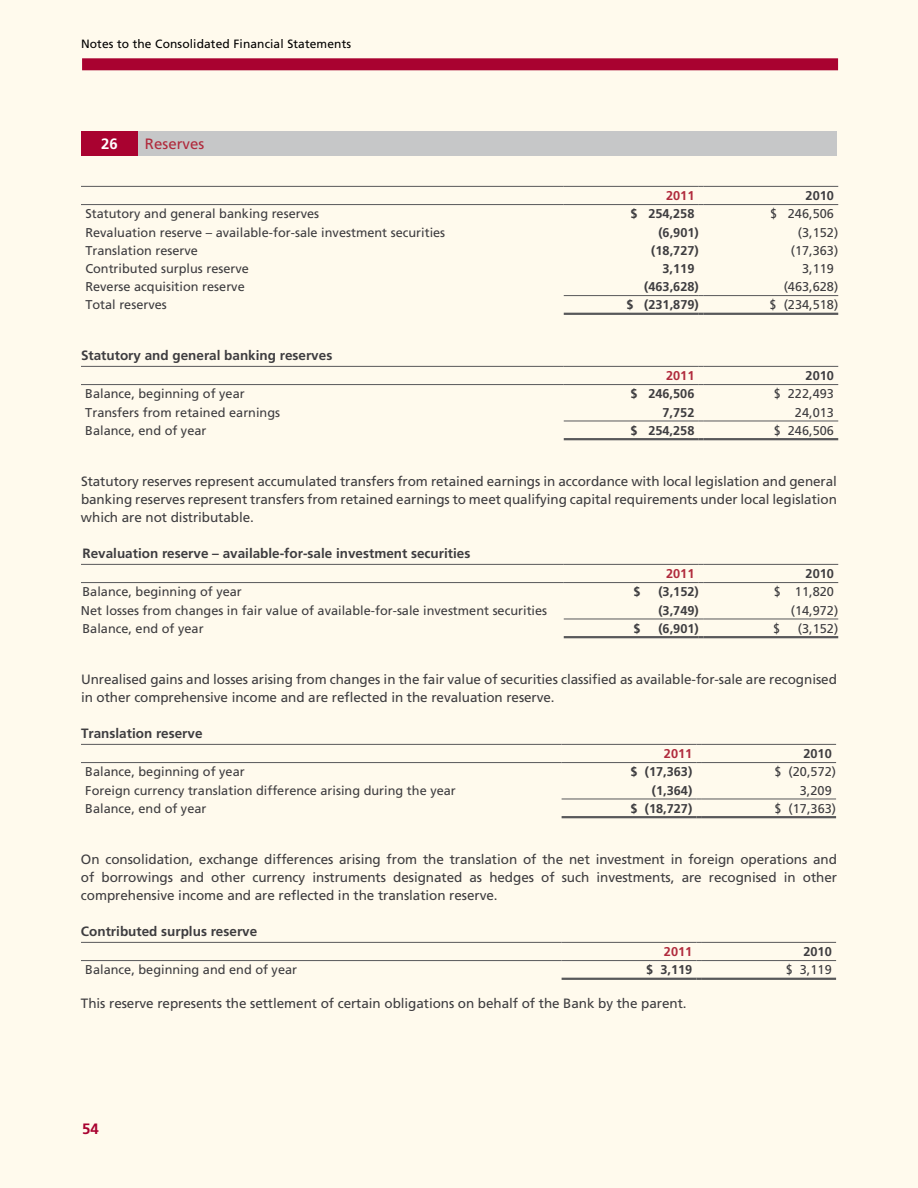
<style>
.page{position:relative;width:918px;height:1188px;background:#fffaed}
.page>*{position:absolute;margin:0;border:0;box-sizing:border-box;transform-origin:0 0}
.t1{font:15px "Frutiger LT Std";color:#b02a3c}
.t2{font:700 15px "Frutiger LT Std";color:#a90230}
.t3{font:700 15px "Frutiger LT Std";color:#fff}
.t4{font:13.5px/18px "Frutiger LT Std";letter-spacing:-.005em;color:#3e3d40;text-align:justify}
.t5{font:700 13.5px "Frutiger LT Std";color:#3e3d40}
.t6{font:12.75px "Frutiger LT Std";color:#3e3d40}
.t7{font:700 12.75px "Frutiger LT Std";color:#3e3d40}
.t8{font:700 12.75px "Frutiger LT Std";color:#b02a3c}
.t9{font:12px "Frutiger LT Std";letter-spacing:.01em;color:#000}
</style>
<div class="page">
<div style="left:82px;top:58px;width:756px;height:12px;background:#a90230"></div>
<div style="left:81px;top:131px;width:57px;height:25px;background:#a90230"></div>
<div style="left:138px;top:131px;width:699px;height:25px;background:#c6c7c8"></div>
<hr style="left:564px;top:295px;width:135px;height:1px;background:#58585a">
<hr style="left:703px;top:295px;width:135px;height:1px;background:#58585a">
<hr style="left:81px;top:186px;width:483px;height:1px;background:#58585a">
<hr style="left:564px;top:186px;width:135px;height:1px;background:#58585a">
<hr style="left:703px;top:186px;width:135px;height:1px;background:#58585a">
<hr style="left:81px;top:204px;width:483px;height:1px;background:#58585a">
<hr style="left:564px;top:204px;width:135px;height:1px;background:#58585a">
<hr style="left:703px;top:204px;width:135px;height:1px;background:#58585a">
<hr style="left:564px;top:313px;width:135px;height:2px;background:#58585a">
<hr style="left:703px;top:313px;width:135px;height:2px;background:#58585a">
<hr style="left:564px;top:421px;width:135px;height:1px;background:#58585a">
<hr style="left:703px;top:421px;width:135px;height:1px;background:#58585a">
<hr style="left:81px;top:366px;width:483px;height:1px;background:#58585a">
<hr style="left:564px;top:366px;width:135px;height:1px;background:#58585a">
<hr style="left:703px;top:366px;width:135px;height:1px;background:#58585a">
<hr style="left:81px;top:384px;width:483px;height:1px;background:#58585a">
<hr style="left:564px;top:384px;width:135px;height:1px;background:#58585a">
<hr style="left:703px;top:384px;width:135px;height:1px;background:#58585a">
<hr style="left:564px;top:438px;width:135px;height:2px;background:#58585a">
<hr style="left:703px;top:438px;width:135px;height:2px;background:#58585a">
<hr style="left:564px;top:619px;width:135px;height:1px;background:#58585a">
<hr style="left:703px;top:619px;width:135px;height:1px;background:#58585a">
<hr style="left:81px;top:564px;width:483px;height:1px;background:#58585a">
<hr style="left:564px;top:564px;width:135px;height:1px;background:#58585a">
<hr style="left:703px;top:564px;width:135px;height:1px;background:#58585a">
<hr style="left:81px;top:582px;width:483px;height:1px;background:#58585a">
<hr style="left:564px;top:582px;width:135px;height:1px;background:#58585a">
<hr style="left:703px;top:582px;width:135px;height:1px;background:#58585a">
<hr style="left:564px;top:636px;width:135px;height:2px;background:#58585a">
<hr style="left:703px;top:636px;width:135px;height:2px;background:#58585a">
<hr style="left:562px;top:799px;width:135px;height:1px;background:#58585a">
<hr style="left:701px;top:799px;width:135px;height:1px;background:#58585a">
<hr style="left:81px;top:744px;width:481px;height:1px;background:#58585a">
<hr style="left:562px;top:744px;width:135px;height:1px;background:#58585a">
<hr style="left:701px;top:744px;width:135px;height:1px;background:#58585a">
<hr style="left:81px;top:762px;width:481px;height:1px;background:#58585a">
<hr style="left:562px;top:762px;width:135px;height:1px;background:#58585a">
<hr style="left:701px;top:762px;width:135px;height:1px;background:#58585a">
<hr style="left:562px;top:816px;width:135px;height:2px;background:#58585a">
<hr style="left:701px;top:816px;width:135px;height:2px;background:#58585a">
<hr style="left:81px;top:942px;width:481px;height:1px;background:#58585a">
<hr style="left:562px;top:942px;width:135px;height:1px;background:#58585a">
<hr style="left:701px;top:942px;width:135px;height:1px;background:#58585a">
<hr style="left:81px;top:960px;width:481px;height:1px;background:#58585a">
<hr style="left:562px;top:960px;width:135px;height:1px;background:#58585a">
<hr style="left:701px;top:960px;width:135px;height:1px;background:#58585a">
<hr style="left:562px;top:978px;width:135px;height:2px;background:#58585a">
<hr style="left:701px;top:978px;width:135px;height:2px;background:#58585a">
<p class="t9" style="left:81px;top:37px;width:272px">Notes to the Consolidated Financial Statements</p>
<p class="t3" style="left:101px;top:135px;width:18px">26</p>
<p class="t1" style="left:145px;top:135px;width:61px">Reserves</p>
<p class="t8" style="left:666px;top:188px;width:30px">2011</p>
<p class="t7" style="left:806px;top:188px;width:30px">2010</p>
<p class="t6" style="left:85px;top:207px;width:235px">Statutory and general banking reserves</p>
<p class="t7" style="left:631px;top:207px;width:65px">$ 254,258</p>
<p class="t6" style="left:770px;top:207px;width:65px">$ 246,506</p>
<p class="t6" style="left:85px;top:225px;width:361px">Revaluation reserve – available-for-sale investment securities</p>
<p class="t7" style="left:658px;top:225px;width:42px">(6,901)</p>
<p class="t6" style="left:798px;top:225px;width:42px">(3,152)</p>
<p class="t6" style="left:85px;top:243px;width:114px">Translation reserve</p>
<p class="t7" style="left:651px;top:243px;width:49px">(18,727)</p>
<p class="t6" style="left:791px;top:243px;width:49px">(17,363)</p>
<p class="t6" style="left:85px;top:261px;width:165px">Contributed surplus reserve</p>
<p class="t7" style="left:663px;top:261px;width:33px">3,119</p>
<p class="t6" style="left:802px;top:261px;width:33px">3,119</p>
<p class="t6" style="left:85px;top:279px;width:161px">Reverse acquisition reserve</p>
<p class="t7" style="left:644px;top:279px;width:56px">(463,628)</p>
<p class="t6" style="left:784px;top:279px;width:56px">(463,628)</p>
<p class="t6" style="left:85px;top:298px;width:83px">Total reserves</p>
<p class="t7" style="left:626px;top:298px;width:74px">$ (231,879)</p>
<p class="t6" style="left:770px;top:298px;width:70px">$ (234,518)</p>
<p class="t5" style="left:81px;top:347px;width:253px">Statutory and general banking reserves</p>
<p class="t8" style="left:666px;top:368px;width:30px">2011</p>
<p class="t7" style="left:806px;top:368px;width:30px">2010</p>
<p class="t6" style="left:85px;top:387px;width:161px">Balance, beginning of year</p>
<p class="t7" style="left:631px;top:387px;width:65px">$ 246,506</p>
<p class="t6" style="left:774px;top:387px;width:62px">$ 222,493</p>
<p class="t6" style="left:85px;top:405px;width:196px">Transfers from retained earnings</p>
<p class="t7" style="left:663px;top:405px;width:33px">7,752</p>
<p class="t6" style="left:795px;top:405px;width:40px">24,013</p>
<p class="t6" style="left:85px;top:423px;width:123px">Balance, end of year</p>
<p class="t7" style="left:631px;top:423px;width:65px">$ 254,258</p>
<p class="t6" style="left:774px;top:423px;width:62px">$ 246,506</p>
<p class="t4" style="left:81px;top:472px;width:758px">Statutory reserves represent accumulated transfers from retained earnings in accordance with local legislation and general banking reserves represent transfers from retained earnings to meet qualifying capital requirements under local legislation which are not distributable.</p>
<p class="t5" style="left:82px;top:545px;width:389px">Revaluation reserve – available-for-sale investment securities</p>
<p class="t8" style="left:666px;top:566px;width:30px">2011</p>
<p class="t7" style="left:806px;top:566px;width:30px">2010</p>
<p class="t6" style="left:83px;top:585px;width:161px">Balance, beginning of year</p>
<p class="t7" style="left:634px;top:585px;width:9px">$</p>
<p class="t7" style="left:658px;top:585px;width:42px">(3,152)</p>
<p class="t6" style="left:774px;top:585px;width:62px">$ 11,820</p>
<p class="t6" style="left:81px;top:603px;width:468px">Net losses from changes in fair value of available-for-sale investment securities</p>
<p class="t7" style="left:658px;top:603px;width:42px">(3,749)</p>
<p class="t6" style="left:791px;top:603px;width:49px">(14,972)</p>
<p class="t6" style="left:83px;top:621px;width:123px">Balance, end of year</p>
<p class="t7" style="left:634px;top:621px;width:9px">$</p>
<p class="t7" style="left:658px;top:621px;width:42px">(6,901)</p>
<p class="t6" style="left:773px;top:621px;width:9px">$</p>
<p class="t6" style="left:798px;top:621px;width:42px">(3,152)</p>
<p class="t4" style="left:81px;top:670px;width:757px">Unrealised gains and losses arising from changes in the fair value of securities classified as available-for-sale are recognised in other comprehensive income and are reflected in the revaluation reserve.</p>
<p class="t5" style="left:81px;top:725px;width:123px">Translation reserve</p>
<p class="t8" style="left:664px;top:746px;width:30px">2011</p>
<p class="t7" style="left:803px;top:746px;width:30px">2010</p>
<p class="t6" style="left:85px;top:765px;width:161px">Balance, beginning of year</p>
<p class="t7" style="left:631px;top:765px;width:63px">$ (17,363)</p>
<p class="t6" style="left:774px;top:765px;width:63px">$ (20,572)</p>
<p class="t6" style="left:85px;top:783px;width:372px">Foreign currency translation difference arising during the year</p>
<p class="t7" style="left:652px;top:783px;width:42px">(1,364)</p>
<p class="t6" style="left:800px;top:783px;width:33px">3,209</p>
<p class="t6" style="left:85px;top:801px;width:123px">Balance, end of year</p>
<p class="t7" style="left:631px;top:801px;width:63px">$ (18,727)</p>
<p class="t6" style="left:774px;top:801px;width:63px">$ (17,363)</p>
<p class="t4" style="left:81px;top:850px;width:758px">On consolidation, exchange differences arising from the translation of the net investment in foreign operations and of borrowings and other currency instruments designated as hedges of such investments, are recognised in other comprehensive income and are reflected in the translation reserve.</p>
<p class="t5" style="left:81px;top:923px;width:178px">Contributed surplus reserve</p>
<p class="t8" style="left:664px;top:944px;width:30px">2011</p>
<p class="t7" style="left:803px;top:944px;width:30px">2010</p>
<p class="t6" style="left:85px;top:963px;width:213px">Balance, beginning and end of year</p>
<p class="t7" style="left:646px;top:963px;width:48px">$ 3,119</p>
<p class="t6" style="left:786px;top:963px;width:48px">$ 3,119</p>
<p class="t4" style="left:81px;top:994px;width:607px">This reserve represents the settlement of certain obligations on behalf of the Bank by the parent.</p>
<p class="t2" style="left:82px;top:1120px;width:18px">54</p>
</div>
